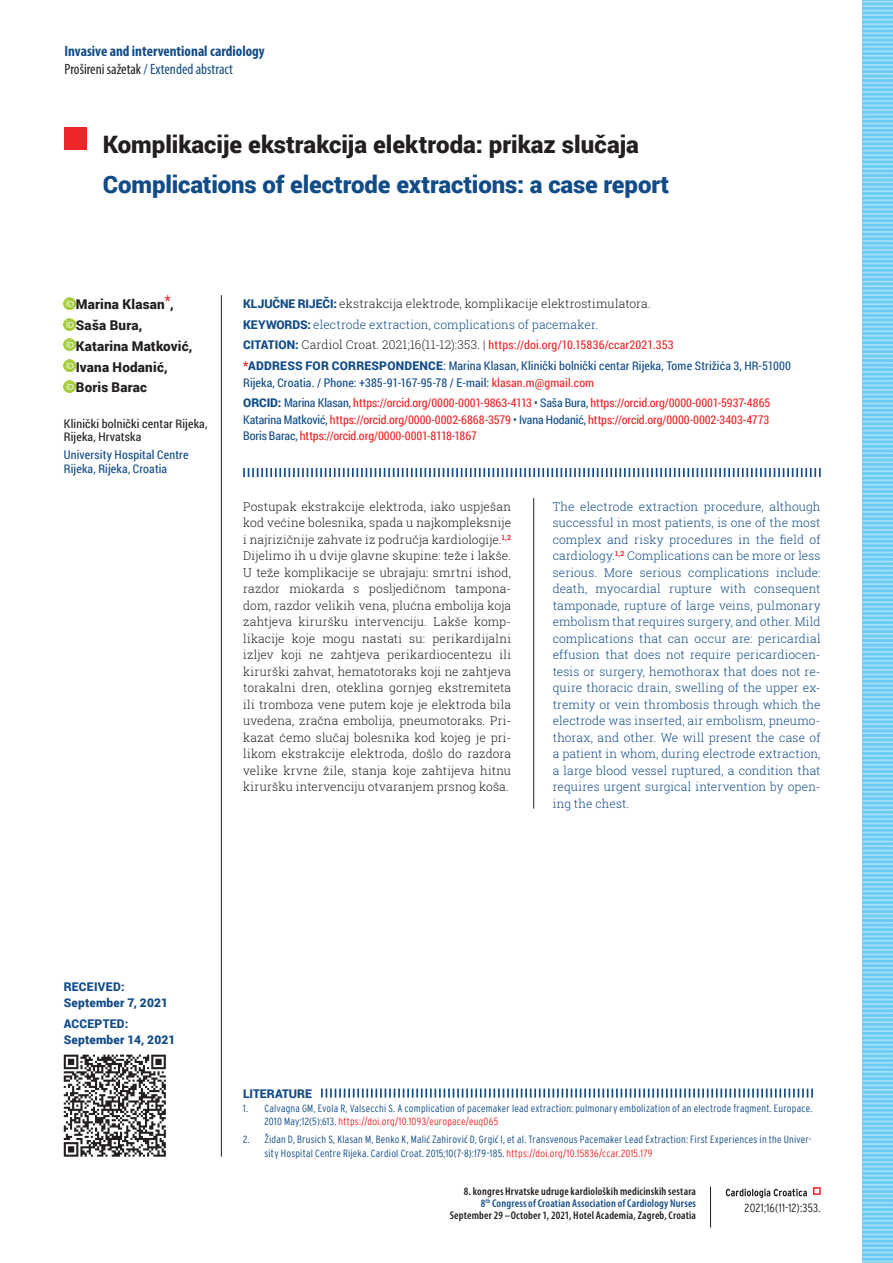
<style>
.page{position:relative;width:893px;height:1263px;background:#fff}
.page>*{position:absolute;margin:0;border:0;box-sizing:border-box;transform-origin:0 0}
.t1{font:900 24px "Roboto";letter-spacing:-.005em;color:#124c87}
.t2{font:900 24px "Roboto";color:#231f20}
.t3{font:700 condensed 15px/18px "Myriad Pro";color:#124c87}
.t4{font:900 13.5px/20.7px "Roboto";letter-spacing:.015em;color:#231f20}
.t5{font:300 12px/16.5px "Roboto Slab";letter-spacing:.01em;color:#231f20}
.t6{font:300 12px/16.5px "Roboto Slab";letter-spacing:.01em;color:#124c87;text-align:justify}
.t7{font:12px/16.5px "Roboto Condensed";letter-spacing:-.005em;color:#ee2629;text-align:justify}
.t8{font:12px/13.5px "Roboto Condensed";letter-spacing:.01em;color:#124c87}
.t9{font:900 12px/16.5px "Roboto";letter-spacing:.015em;color:#124c87}
.t10{font:12px "Roboto Condensed";letter-spacing:.015em;color:#ee2629}
.t11{font:12px/13.5px "Roboto Condensed";letter-spacing:.015em;color:#231f20}
.t12{font:300 condensed 12px "Interstate";letter-spacing:.015em;color:#231f20}
.t13{font:600 condensed 11.25px/12px "Myriad Pro";letter-spacing:.015em;color:#231f20;text-align:right}
.t14{font:300 condensed 10.5px/13.5px "Interstate";letter-spacing:.02em;color:#124c87}
.s1{font-weight:400;color:#231f20}
.s2{font-weight:400}
.s3{font-family:"Roboto";font-weight:900;color:#124c87}
.s4{color:#124c87}
.s5{font-family:"Roboto Slab";font-weight:300;color:#231f20}
.s6{color:#ee2629}
.s7{font-family:"Roboto"}
.s8{font-family:"Myriad Pro";font-weight:400;font-size:11.25px}
</style>
<div class="page">
<svg style="left:726px;top:1188px;width:81px;height:10px"></svg>
<div style="left:813px;top:1187px;width:8px;height:8px;border:2px solid #ee2629"></div>
<hr style="left:710px;top:1187px;width:1px;height:40px;background:#231f20">
<svg style="left:862px;top:0;width:31px;height:1263px;background:#80d2f5"></svg>
<div style="left:65px;top:128px;width:22px;height:22px;background:#ee2629"></div>
<svg style="left:64px;top:297px;width:12px;height:12px"></svg>
<svg style="left:64px;top:318px;width:12px;height:12px"></svg>
<svg style="left:64px;top:339px;width:12px;height:12px"></svg>
<svg style="left:64px;top:360px;width:12px;height:12px"></svg>
<svg style="left:64px;top:380px;width:12px;height:12px"></svg>
<hr style="left:221px;top:295px;width:1px;height:862px;background:#231f20">
<svg style="left:243px;top:468px;width:578px;height:9px"></svg>
<hr style="left:533px;top:498px;width:1px;height:311px;background:#231f20">
<svg style="left:321px;top:1088px;width:492px;height:9px"></svg>
<svg style="left:64px;top:1055px;width:102px;height:102px"></svg>
<p class="t3" style="left:65px;top:42px;width:202px">Invasive and interventional cardiology<br><span class="s1">Prošireni sažetak</span> <span class="s2">/ Extended abstract</span></p>
<h1 class="t2" style="left:103px;top:127px;width:538px">Komplikacije ekstrakcija elektroda: prikaz slučaja</h1>
<h1 class="t1" style="left:103px;top:167px;width:568px">Complications of electrode extractions: a case report</h1>
<p class="t4" style="left:76px;top:294px;width:118px">Marina Klasan<sup>*</sup>,<br>Saša Bura,<br>Katarina Matković,<br>Ivana Hodanić,<br>Boris Barac</p>
<p class="t11" style="left:64px;top:416px;width:145px">Klinički bolnički centar Rijeka,<br>Rijeka, Hrvatska</p>
<p class="t8" style="left:64px;top:448px;width:126px">University Hospital Centre<br>Rijeka, Rijeka, Croatia</p>
<p class="t5" style="left:243px;top:293px;width:409px;line-height:20.7px"><span class="s3">KLJUČNE RIJEČI:</span> ekstrakcija elektrode, komplikacije elektrostimulatora.<br><span class="s3">KEYWORDS:</span> <span class="s4">electrode extraction, complications of pacemaker.</span></p>
<p class="t10" style="left:243px;top:337px;width:432px"><span class="s3">CITATION:</span> <span class="s5">Cardiol Croat. 2021;16(11-12):353. |</span> https://doi.org/10.15836/ccar2021.353</p>
<p class="t9" style="left:243px;top:357px;width:22px"><span class="s6">*</span>Address</p>
<p class="t9" style="left:306px;top:357px;width:35px">for corres</p>
<p class="t9" style="left:379px;top:357px;width:17px">pondence</p>
<p class="t8" style="left:243px;top:357px;width:549px;line-height:16.5px;text-indent:200px"><span class="s7">:</span> Marina Klasan, Klinički bolnički centar Rijeka, Tome Strižića 3, HR-51000<br>Rijeka, Croatia. / Phone: +385-91-167-95-78 / E-mail: <span class="s6">klasan.m@gmail.com</span></p>
<p class="t7" style="left:243px;top:394px;width:529px"><span class="s3">ORCID:</span> <span class="s4">Marina Klasan,</span> https://orcid.org/0000-0001-9863-4113 <span class="s4">• Saša Bura,</span> https://orcid.org/0000-0001-5937-4865<br><span class="s4">Katarina Matković,</span> https://orcid.org/0000-0002-6868-3579 <span class="s4">• Ivana Hodanić,</span> https://orcid.org/0000-0002-3403-4773<br><span class="s4">Boris Barac,</span> https://orcid.org/0000-0001-8118-1867</p>
<p class="t5" style="left:243px;top:498px;width:269px;text-align:justify">Postupak ekstrakcije elektroda, iako uspješan kod većine bolesnika, spada u najkompleksnije i najrizičnije zahvate iz područja kardiologije.<sup>1,2<br></sup>Dijelimo ih u dvije glavne skupine: teže i lakše.<br>U teže komplikacije se ubrajaju: smrtni ishod, razdor miokarda s posljedičnom tampona&shy;dom, razdor velikih vena, plućna embolija koja zahtjeva kiruršku intervenciju. Lakše komp&shy;likacije koje mogu nastati su: perikardijalni izljev koji ne zahtjeva perikardiocentezu ili kirurški zahvat, hematotoraks koji ne zahtjeva torakalni dren, oteklina gornjeg ekstremiteta ili tromboza vene putem koje je elektroda bila uvedena, zračna embolija, pneumotoraks. Pri&shy;kazat ćemo slučaj bolesnika kod kojeg je pri&shy;likom ekstrakcije elektroda, došlo do razdora velike krvne žile, stanja koje zahtijeva hitnu kiruršku intervenciju otvaranjem prsnog koša.</p>
<p class="t6" style="left:553px;top:498px;width:269px">The electrode extraction procedure, although successful in most patients, is one of the most complex and risky procedures in the field of cardiology.<sup>1,2</sup> Complications can be more or less serious. More serious complications include: death, myocardial rupture with consequent tamponade, rupture of large veins, pulmonary embolism that requires surgery, and other. Mild complications that can occur are: pericardial effusion that does not require pericardiocen&shy;tesis or surgery, hemothorax that does not re&shy;quire thoracic drain, swelling of the upper ex&shy;tremity or vein thrombosis through which the electrode was inserted, air embolism, pneumo&shy;thorax, and other. We will present the case of a patient in whom, during electrode extraction, a large blood vessel ruptured, a condition that requires urgent surgical intervention by open&shy;ing the chest.</p>
<p class="t9" style="left:64px;top:978px;width:16px">Recei</p>
<p class="t9" style="left:64px;top:978px;width:106px;text-indent:34px">ved:<br>September 7, 2021</p>
<p class="t9" style="left:64px;top:1015px;width:17px">Acce</p>
<p class="t9" style="left:95px;top:1015px;width:17px">pted</p>
<p class="t9" style="left:64px;top:1015px;width:113px;text-indent:61px">:<br>September 14, 2021</p>
<p class="t9" style="left:243px;top:1084px;width:70px">LITERATURE</p>
<p class="t14" style="left:264px;top:1101px;width:549px;text-indent:-21px">1. Calvagna GM, Evola R, Valsecchi S. A complication of pacemaker lead extraction: pulmonary embolization of an electrode fragment. Europace.<br>2010 May;12(5):613. <span class="s6">https://doi.org/10.1093/europace/euq065</span></p>
<p class="t14" style="left:264px;top:1133px;width:549px;text-indent:-21px">2. Židan D, Brusich S, Klasan M, Benko K, Mali<span class="s8">ć</span> Zahirovi<span class="s8">ć</span> D, Grgi<span class="s8">ć</span> I, et al. Transvenous Pacemaker Lead Extraction: First Experiences in the Univer&shy;sity Hospital Centre Rijeka. Cardiol Croat. 2015;10(7-8):179–185. <span class="s6">https://doi.org/10.15836/ccar.2015.179</span></p>
<p class="t13" style="left:450px;top:1185px;width:248px">8. kongres Hrvatske udruge kardioloških medicinskih sestara<br><span class="s4">8</span><sup>th</sup> <span class="s4">Congress of Croatian Association of Cardiology Nurses<br></span>September 29 –October 1, 2021, Hotel Academia, Zagreb, Croatia</p>
<p class="t12" style="left:745px;top:1201px;width:78px">2021;16(11-12):353.</p>
</div>
